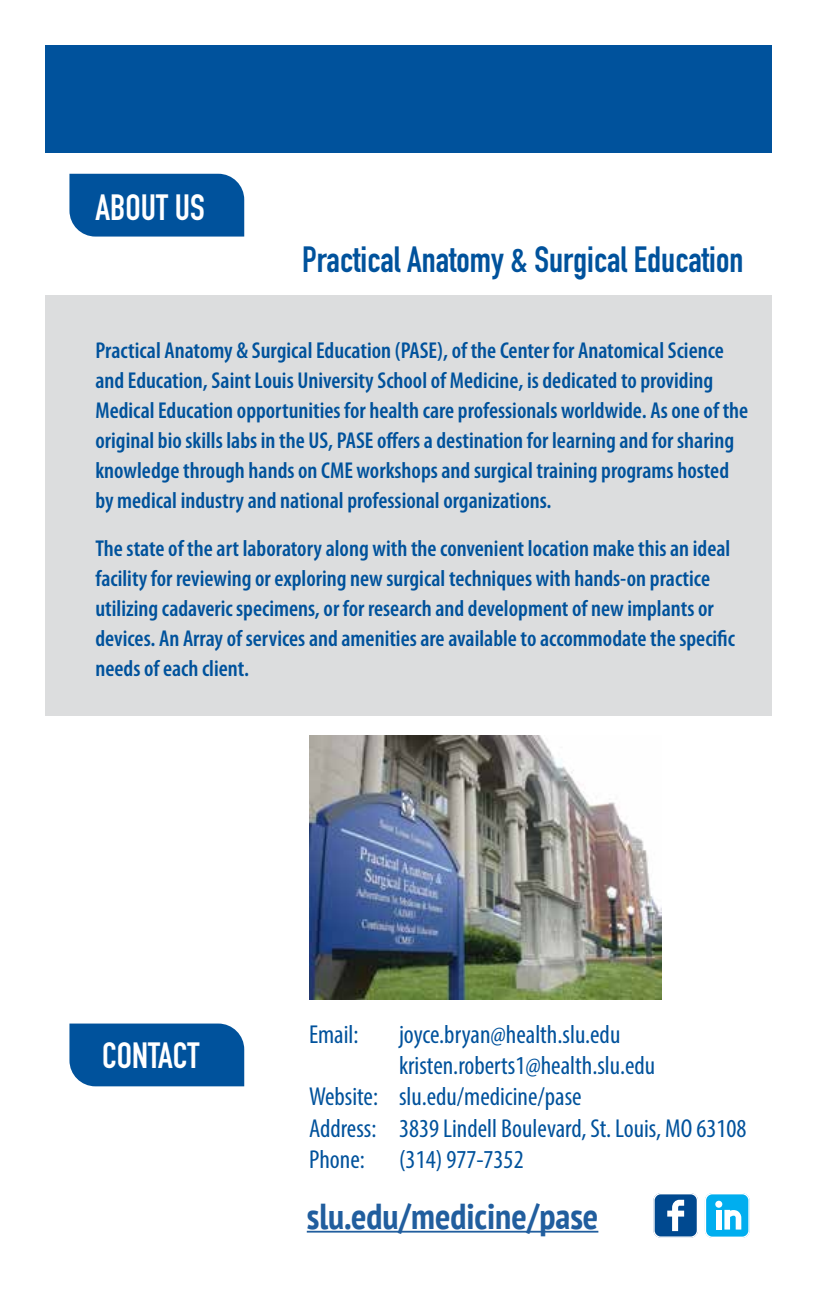
<style>
.page{position:relative;width:817px;height:1296px;background:#fff}
.page>*{position:absolute;margin:0;border:0;box-sizing:border-box;transform-origin:0 0}
.t1{font:700 36px "DIN Condensed";color:#00529c}
.t2{font:700 condensed 36px "PT Sans";color:#215e9e}
.t3{font:700 36px "DIN Condensed";color:#fff}
.t4{font:condensed 26px "Myriad Pro";color:#00529c}
.t5{font:600 condensed 23px/30px "Myriad Pro";color:#00529c}
</style>
<div class="page">
<div style="left:69px;top:174px;width:175px;height:63px;background:#00529c"></div>
<img style="left:310px;top:736px;width:352px;height:264px">
<div style="left:45px;top:45px;width:727px;height:108px;background:#00529c"></div>
<hr style="left:307px;top:1231px;width:291px;height:2px;background:#215e9e">
<svg style="left:653px;top:1193px;width:45px;height:45px"></svg>
<svg style="left:705px;top:1193px;width:45px;height:45px"></svg>
<div style="left:715px;top:1201px;width:7px;height:7px;background:#fff;border-radius:50%"></div>
<div style="left:45px;top:295px;width:727px;height:421px;background:#dcddde"></div>
<div style="left:69px;top:1024px;width:175px;height:62px;background:#00529c"></div>
<h1 class="t3" style="left:95px;top:183px;width:111px">ABOUT US</h1>
<h1 class="t1" style="left:302px;top:235px;width:443px">Practical Anatomy &amp; Surgical Education</h1>
<p class="t5" style="left:95px;top:335px;width:654px">Practical Anatomy &amp; Surgical Education (PASE), of the Center for Anatomical Science and Education, Saint Louis University School of Medicine, is dedicated to providing Medical Education opportunities for health care professionals worldwide. As one of the original bio skills labs in the US, PASE offers a destination for learning and for sharing knowledge through hands on CME workshops and surgical training programs hosted by medical industry and national professional organizations.</p>
<p class="t5" style="left:95px;top:533px;width:641px">The state of the art laboratory along with the convenient location make this an ideal facility for reviewing or exploring new surgical techniques with hands-on practice utilizing cadaveric specimens, or for research and development of new implants or devices. An Array of services and amenities are available to accommodate the specific needs of each client.</p>
<h1 class="t3" style="left:102px;top:1031px;width:99px">CONTACT</h1>
<p class="t4" style="left:309px;top:1019px;width:51px">Email:</p>
<p class="t4" style="left:399px;top:1019px;width:223px">joyce.bryan@health.slu.edu</p>
<p class="t4" style="left:399px;top:1050px;width:258px">kristen.roberts1@health.slu.edu</p>
<p class="t4" style="left:309px;top:1081px;width:274px">Website: slu.edu/medicine/pase</p>
<p class="t4" style="left:309px;top:1112px;width:439px">Address: 3839 Lindell Boulevard, St. Louis, MO 63108</p>
<p class="t4" style="left:309px;top:1144px;width:57px">Phone:</p>
<p class="t4" style="left:399px;top:1144px;width:126px">(314) 977-7352</p>
<h1 class="t2" style="left:307px;top:1192px;width:293px">slu.edu/medicine/pase</h1>
</div>
